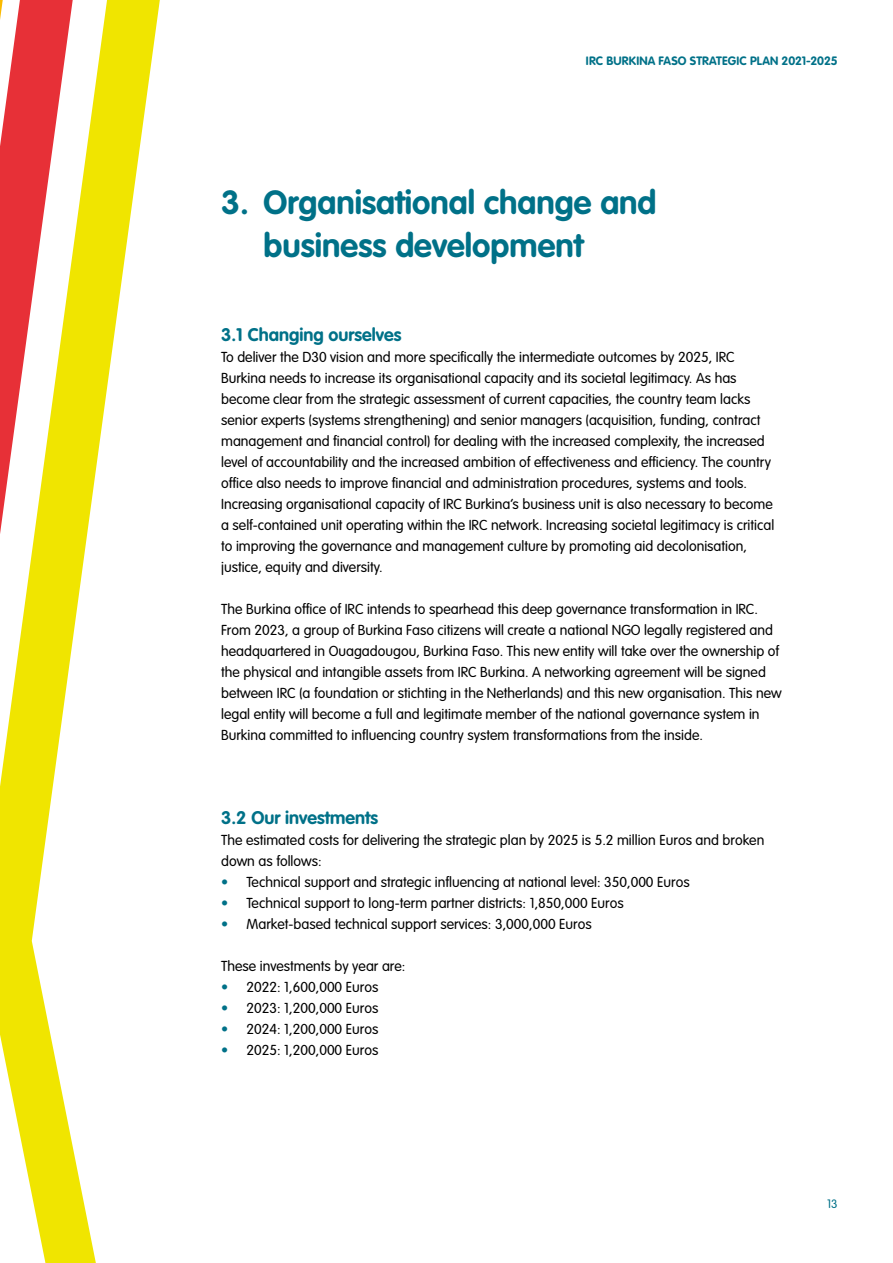
<style>
.page{position:relative;width:893px;height:1263px;background:#fff}
.page>*{position:absolute;margin:0;border:0;box-sizing:border-box;transform-origin:0 0}
.t1{font:700 33px/42px "VAG Rounded Std";color:#007188}
.t2{font:700 18px "VAG Rounded Std";color:#007188}
.t3{font:300 14.25px/21px "VAG Rounded Std";color:#000}
.t4{font:700 12px "VAG Rounded Std";letter-spacing:.01em;color:#007188}
.t5{font:300 12px "VAG Rounded Std";color:#007188}
.s1{color:#007188}
</style>
<div class="page">
<svg style="left:0;top:0;width:160px;height:1263px"></svg>
<p class="t4" style="left:586px;top:53px;width:253px">IRC BURKINA FASO STRATEGIC PLAN 2021-2025</p>
<h1 class="t1" style="left:264px;top:183px;width:394px;text-indent:-43px">3. Organisational change and business development</h1>
<p class="t2" style="left:221px;top:324px;width:182px">3.1 Changing ourselves</p>
<p class="t3" style="left:221px;top:346px;width:555px">To deliver the D30 vision and more specifically the intermediate outcomes by 2025, IRC Burkina needs to increase its organisational capacity and its societal legitimacy. As has become clear from the strategic assessment of current capacities, the country team lacks senior experts (systems strengthening) and senior managers (acquisition, funding, contract management and financial control) for dealing with the increased complexity, the increased level of accountability and the increased ambition of effectiveness and efficiency. The country office also needs to improve financial and administration procedures, systems and tools.<br>Increasing organisational capacity of IRC Burkina’s business unit is also necessary to become a self-contained unit operating within the IRC network. Increasing societal legitimacy is critical to improving the governance and management culture by promoting aid decolonisation, justice, equity and diversity.</p>
<p class="t3" style="left:221px;top:599px;width:562px">The Burkina office of IRC intends to spearhead this deep governance transformation in IRC.<br>From 2023, a group of Burkina Faso citizens will create a national NGO legally registered and headquartered in Ouagadougou, Burkina Faso. This new entity will take over the ownership of the physical and intangible assets from IRC Burkina. A networking agreement will be signed between IRC (a foundation or stichting in the Netherlands) and this new organisation. This new legal entity will become a full and legitimate member of the national governance system in Burkina committed to influencing country system transformations from the inside.</p>
<p class="t2" style="left:221px;top:807px;width:159px">3.2 Our investments</p>
<p class="t3" style="left:221px;top:829px;width:545px">The estimated costs for delivering the strategic plan by 2025 is 5.2 million Euros and broken down as follows:</p>
<p class="t3" style="left:221px;top:871px;width:470px"><span class="s1">•</span> Technical support and strategic influencing at national level: 350,000 Euros</p>
<p class="t3" style="left:221px;top:892px;width:404px"><span class="s1">•</span> Technical support to long-term partner districts: 1,850,000 Euros</p>
<p class="t3" style="left:221px;top:914px;width:372px"><span class="s1">•</span> Market-based technical support services: 3,000,000 Euros</p>
<p class="t3" style="left:221px;top:955px;width:186px">These investments by year are:</p>
<p class="t3" style="left:221px;top:977px;width:159px"><span class="s1">•</span> 2022: 1,600,000 Euros</p>
<p class="t3" style="left:221px;top:998px;width:159px"><span class="s1">•</span> 2023: 1,200,000 Euros</p>
<p class="t3" style="left:221px;top:1019px;width:159px"><span class="s1">•</span> 2024: 1,200,000 Euros</p>
<p class="t3" style="left:221px;top:1040px;width:159px"><span class="s1">•</span> 2025: 1,200,000 Euros</p>
<p class="t5" style="left:827px;top:1196px;width:12px">13</p>
</div>
